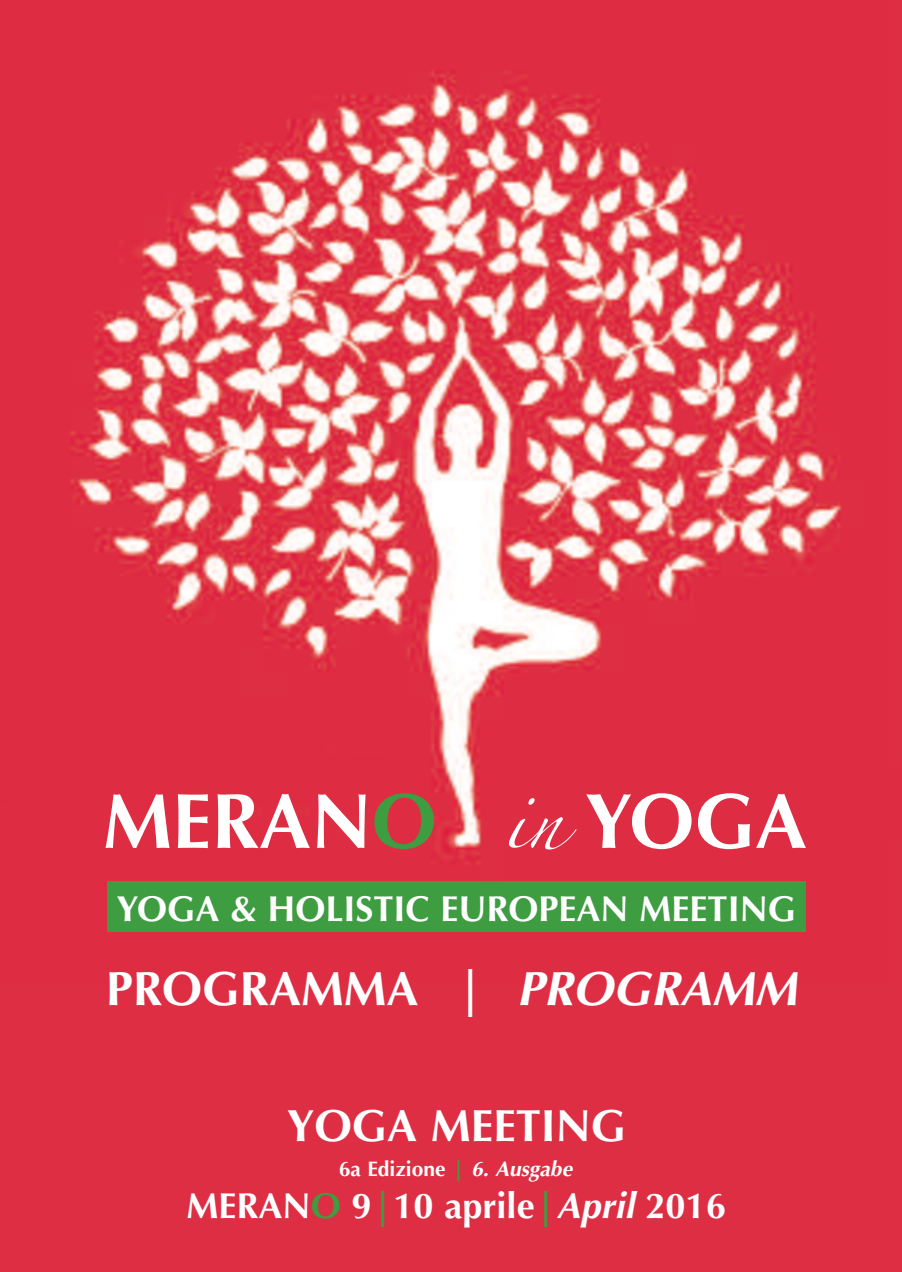
<style>
.page{position:relative;width:902px;height:1272px;background:#fff}
.page>*{position:absolute;margin:0;border:0;box-sizing:border-box;transform-origin:0 0}
.t1{font:700 78px "Optima";color:#fff}
.t2{font:700 48px "Optima";color:#fff}
.t3{font:700 45px "Optima";color:#fff}
.t4{font:700 36px "Optima";color:#fff}
.t5{font:700 21px "Optima";color:#fff}
.s1{color:#3e9c41}
.s2{font-family:"Zapfino";font-weight:400;font-size:54px}
.s3{font-style:italic}
</style>
<div class="page">
<img style="left:0;top:0;width:901px;height:1271px">
<div style="left:107px;top:881px;width:698px;height:50px;background:#3e9c41"></div>
<h1 class="t1" style="left:103px;top:789px;width:705px">MERAN<span class="s1">O</span> <span class="s2">in</span> YOGA</h1>
<p class="t4" style="left:117px;top:893px;width:680px">YOGA &amp; HOLISTIC EUROPEAN MEETING</p>
<h2 class="t2" style="left:106px;top:969px;width:692px">PROGRAMMA | <span class="s3">PROGRAMM</span></h2>
<p class="t3" style="left:287px;top:1107px;width:340px">YOGA MEETING</p>
<p class="t5" style="left:339px;top:1160px;width:235px">6a Edizione <span class="s1">|</span> <span class="s3">6. Ausgabe</span></p>
<p class="t4" style="left:186px;top:1191px;width:540px">MERAN<span class="s1">O</span> 9<span class="s1">|</span>10 aprile<span class="s1">|</span><span class="s3">April</span> 2016</p>
</div>
